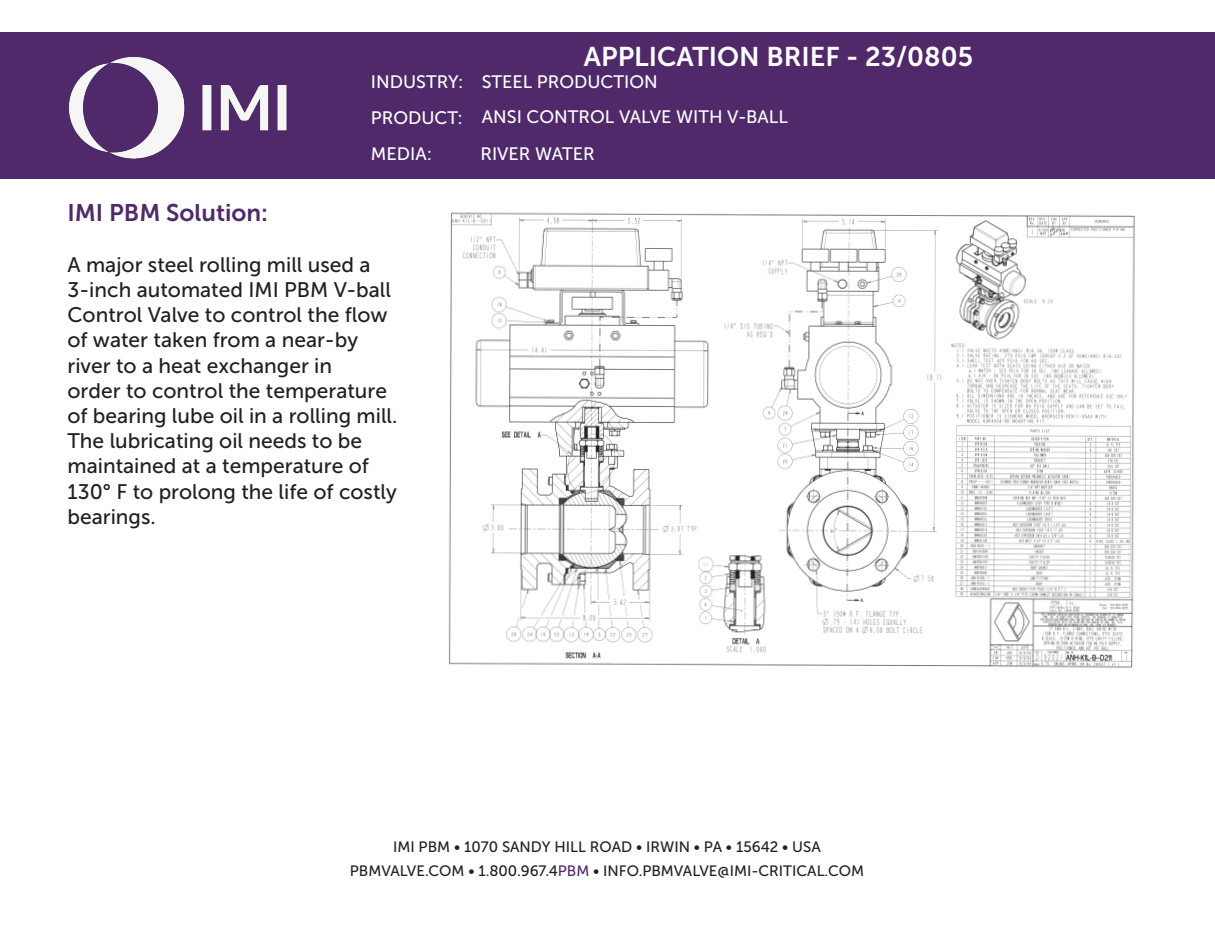
<style>
.page{position:relative;width:1215px;height:945px;background:#fff}
.page>*{position:absolute;margin:0;border:0;box-sizing:border-box;transform-origin:0 0}
.t1{font:27px "Museo Sans 700";color:#fff}
.t2{font:24px "Museo Sans 700";color:#50296a}
.t3{font:21px/25.2px "Museo Sans 500";color:#231f20}
.t4{font:18px "Museo Sans 500";color:#fff}
.t5{font:15px "Museo Sans 500";color:#231f20}
.s1{color:#50296a}
</style>
<div class="page">
<div style="left:1px;top:32px;width:1214px;height:147px;background:#50296a"></div>
<img style="left:448px;top:212px;width:687px;height:459px">
<img style="left:68px;top:57px;width:219px;height:102px">
<p class="t4" style="left:371px;top:72px;width:94px">INDUSTRY:</p>
<p class="t4" style="left:371px;top:108px;width:93px">PRODUCT:</p>
<p class="t4" style="left:371px;top:144px;width:63px">MEDIA:</p>
<p class="t2" style="left:68px;top:200px;width:202px">IMI PBM Solution:</p>
<p class="t3" style="left:68px;top:252px;width:331px">A major steel rolling mill used a<br>3-inch automated IMI PBM V-ball<br>Control Valve to control the flow of water taken from a near-by river to a heat exchanger in<br>order to control the temperature of bearing lube oil in a rolling mill.<br>The lubricating oil needs to be maintained at a temperature of<br>130° F to prolong the life of costly bearings.</p>
<p class="t1" style="left:584px;top:41px;width:391px">APPLICATION BRIEF - 23/0805</p>
<p class="t4" style="left:482px;top:72px;width:178px">STEEL PRODUCTION</p>
<p class="t4" style="left:482px;top:107px;width:308px">ANSI CONTROL VALVE WITH V-BALL</p>
<p class="t4" style="left:480px;top:144px;width:116px">RIVER WATER</p>
<p class="t5" style="left:393px;top:839px;width:429px">IMI PBM • 1070 SANDY HILL ROAD • IRWIN • PA • 15642 • USA</p>
<p class="t5" style="left:350px;top:863px;width:516px">PBMVALVE.COM • 1.800.967.4<span class="s1">PBM</span> • INFO.PBMVALVE@IMI-CRITICAL.COM</p>
</div>
